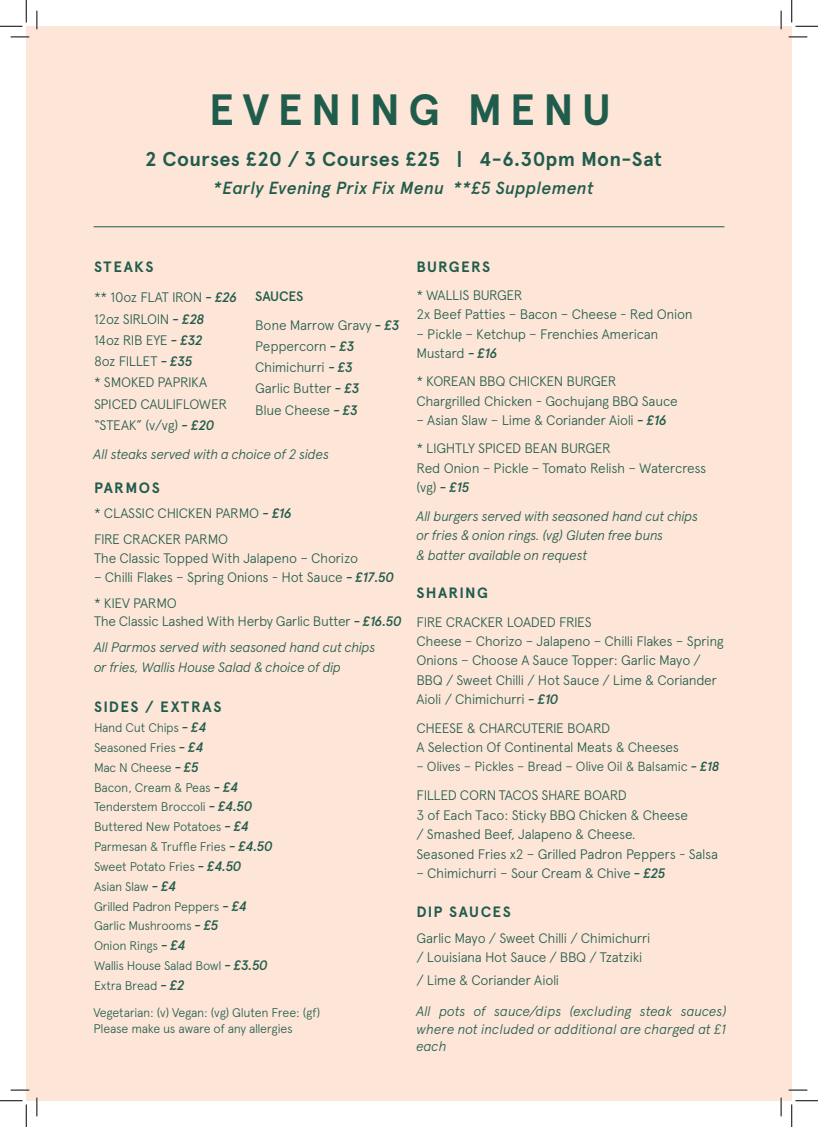
<style>
.page{position:relative;width:818px;height:1127px;background:#fff}
.page>*{position:absolute;margin:0;border:0;box-sizing:border-box;transform-origin:0 0}
.t1{font:700 43.75px "Apercu";letter-spacing:.185em;color:#205c4c}
.t2{font:700 20px "Apercu";letter-spacing:.015em;color:#205c4c}
.t3{font:italic 500 17.5px "Apercu";letter-spacing:.005em;color:#205c4c}
.t4{font:700 15px "Apercu";letter-spacing:.095em;color:#205c4c}
.t5{font:700 15px "Apercu";letter-spacing:.115em;color:#205c4c}
.t6{font:300 13.75px/21.2px "Apercu";letter-spacing:-.025em;color:#205c4c}
.t7{font:italic 300 13.75px/19.4px "Apercu";letter-spacing:-.02em;color:#205c4c}
.t8{font:300 13.25px "Apercu";letter-spacing:-.025em;color:#205c4c}
.t9{font:300 12.5px/19.8px "Apercu";letter-spacing:-.02em;color:#205c4c}
.s1{font-weight:500;font-style:italic}
.s2{font-weight:500}
.s3{font-style:normal}
.s4{font-weight:500;font-style:italic;font-size:13.75px}
</style>
<div class="page">
<div style="left:26px;top:26px;width:766px;height:1074px;background:#fde5d7"></div>
<hr style="left:94px;top:226px;width:630px;height:1px;background:#205c4c">
<svg style="left:11px;top:36px;width:18px;height:2px"></svg>
<svg style="left:788px;top:36px;width:19px;height:2px"></svg>
<svg style="left:11px;top:1089px;width:18px;height:1px"></svg>
<svg style="left:788px;top:1089px;width:19px;height:1px"></svg>
<svg style="left:36px;top:11px;width:2px;height:18px"></svg>
<svg style="left:36px;top:1097px;width:2px;height:18px"></svg>
<svg style="left:780px;top:11px;width:2px;height:18px"></svg>
<svg style="left:780px;top:1097px;width:2px;height:18px"></svg>
<svg style="left:0;top:0;width:27px;height:27px"></svg>
<svg style="left:0;top:1100px;width:27px;height:26px"></svg>
<svg style="left:791px;top:0;width:27px;height:27px"></svg>
<svg style="left:791px;top:1100px;width:27px;height:26px"></svg>
<h1 class="t1" style="left:209px;top:83px;width:403px">EVENING MENU</h1>
<h2 class="t2" style="left:145px;top:147px;width:518px">2 Courses £20 / 3 Courses £25 | 4-6.30pm Mon-Sat</h2>
<p class="t3" style="left:214px;top:177px;width:382px">*Early Evening Prix Fix Menu **£5 Supplement</p>
<p class="t4" style="left:94px;top:258px;width:61px">STEAKS</p>
<p class="t6" style="left:94px;top:286px;width:145px">** 10oz FLAT IRON <span class="s1">- £26<br></span>12oz SIRLOIN <span class="s1">- £28<br></span>14oz RIB EYE <span class="s1">- £32<br></span>8oz FILLET <span class="s1">- £35<br></span>* SMOKED PAPRIKA<br>SPICED CAULIFLOWER “STEAK” (v/vg) <span class="s1">- £20</span></p>
<p class="t7" style="left:94px;top:444px;width:237px">All steaks served with a choice of 2 sides</p>
<p class="t6" style="left:255px;top:282px;width:146px;line-height:28.4px"><span class="s2">SAUCES<br></span>Bone Marrow Gravy <span class="s1">- £3</span></p>
<p class="t6" style="left:255px;top:335px;width:106px">Peppercorn <span class="s1">- £3<br></span>Chimichurri <span class="s1">- £3<br></span>Garlic Butter <span class="s1">- £3<br></span>Blue Cheese <span class="s1">- £3</span></p>
<p class="t4" style="left:94px;top:478px;width:67px">PARMOS</p>
<p class="t6" style="left:94px;top:500px;width:199px;line-height:25.9px">* CLASSIC CHICKEN PARMO <span class="s1">- £16<br></span>FIRE CRACKER PARMO</p>
<p class="t6" style="left:94px;top:547px;width:266px">The Classic Topped With Jalapeno – Chorizo</p>
<p class="t6" style="left:94px;top:563px;width:302px;line-height:25.9px">– Chilli Flakes – Spring Onions - Hot Sauce <span class="s1">- £17.50 </span>* KIEV PARMO</p>
<p class="t7" style="left:94px;top:608px;width:309px;line-height:25.9px"><span class="s3">The Classic Lashed With Herby Garlic Butter</span> <span class="s2">- £16.50<br></span>All Parmos served with seasoned hand cut chips</p>
<p class="t7" style="left:94px;top:657px;width:249px">or fries, Wallis House Salad &amp; choice of dip</p>
<p class="t5" style="left:94px;top:698px;width:129px">SIDES / EXTRAS</p>
<p class="t9" style="left:94px;top:717px;width:180px">Hand Cut Chips <span class="s4">- £4<br></span>Seasoned Fries <span class="s4">- £4<br></span>Mac N Cheese <span class="s4">- £5<br></span>Bacon, Cream &amp; Peas <span class="s4">- £4<br></span>Tenderstem Broccoli <span class="s4">- £4.50<br></span>Buttered New Potatoes <span class="s4">- £4<br></span>Parmesan &amp; Truffle Fries <span class="s4">- £4.50<br></span>Sweet Potato Fries <span class="s4">- £4.50<br></span>Asian Slaw <span class="s4">- £4<br></span>Grilled Padron Peppers <span class="s4">- £4<br></span>Garlic Mushrooms <span class="s4">- £5<br></span>Onion Rings <span class="s4">- £4<br></span>Wallis House Salad Bowl <span class="s4">- £3.50<br></span>Extra Bread <span class="s4">- £2</span></p>
<p class="t9" style="left:94px;top:1004px;width:228px;line-height:16.2px">Vegetarian: (v) Vegan: (vg) Gluten Free: (gf)<br>Please make us aware of any allergies</p>
<p class="t4" style="left:416px;top:258px;width:75px">BURGERS</p>
<p class="t6" style="left:416px;top:285px;width:278px;line-height:19.4px">* WALLIS BURGER<br>2x Beef Patties – Bacon – Cheese - Red Onion</p>
<p class="t6" style="left:416px;top:324px;width:243px;line-height:19.4px">– Pickle – Ketchup – Frenchies American<br>Mustard <span class="s1">- £16</span></p>
<p class="t6" style="left:416px;top:371px;width:263px;line-height:19.4px">* KOREAN BBQ CHICKEN BURGER<br>Chargrilled Chicken - Gochujang BBQ Sauce</p>
<p class="t6" style="left:416px;top:406px;width:252px;line-height:28.2px">– Asian Slaw – Lime &amp; Coriander Aioli <span class="s1">- £16 </span>* LIGHTLY SPICED BEAN BURGER</p>
<p class="t6" style="left:416px;top:458px;width:291px;line-height:19.4px">Red Onion – Pickle – Tomato Relish – Watercress (vg) <span class="s1">- £15</span></p>
<p class="t7" style="left:416px;top:506px;width:283px">All burgers served with seasoned hand cut chips or fries &amp; onion rings. (vg) Gluten free buns<br>&amp; batter available on request</p>
<p class="t4" style="left:416px;top:584px;width:73px">SHARING</p>
<p class="t6" style="left:416px;top:611px;width:309px;line-height:19.4px">FIRE CRACKER LOADED FRIES<br>Cheese – Chorizo – Jalapeno – Chilli Flakes – Spring Onions – Choose A Sauce Topper: Garlic Mayo / BBQ / Sweet Chilli / Hot Sauce / Lime &amp; Coriander Aioli / Chimichurri <span class="s1">- £10</span></p>
<p class="t6" style="left:416px;top:717px;width:264px;line-height:19.6px">CHEESE &amp; CHARCUTERIE BOARD<br>A Selection Of Continental Meats &amp; Cheeses</p>
<p class="t8" style="left:416px;top:758px;width:304px">– Olives – Pickles – Bread – Olive Oil &amp; Balsamic <span class="s1">- £18</span></p>
<p class="t6" style="left:416px;top:785px;width:303px;line-height:19.5px">FILLED CORN TACOS SHARE BOARD<br>3 of Each Taco: Sticky BBQ Chicken &amp; Cheese<br>/ Smashed Beef, Jalapeno &amp; Cheese.<br>Seasoned Fries x2 – Grilled Padron Peppers - Salsa</p>
<p class="t6" style="left:416px;top:862px;width:251px">– Chimichurri – Sour Cream &amp; Chive <span class="s1">- £25</span></p>
<p class="t4" style="left:416px;top:902px;width:96px">DIP SAUCES</p>
<p class="t6" style="left:416px;top:928px;width:236px;line-height:18.8px">Garlic Mayo / Sweet Chilli / Chimichurri / Louisiana Hot Sauce / BBQ / Tzatziki</p>
<p class="t6" style="left:416px;top:968px;width:144px">/ Lime &amp; Coriander Aioli</p>
<p class="t7" style="left:416px;top:1002px;width:312px;line-height:17.5px;text-align:justify">All pots of sauce/dips (excluding steak sauces) where not included or additional are charged at £1 each</p>
</div>
